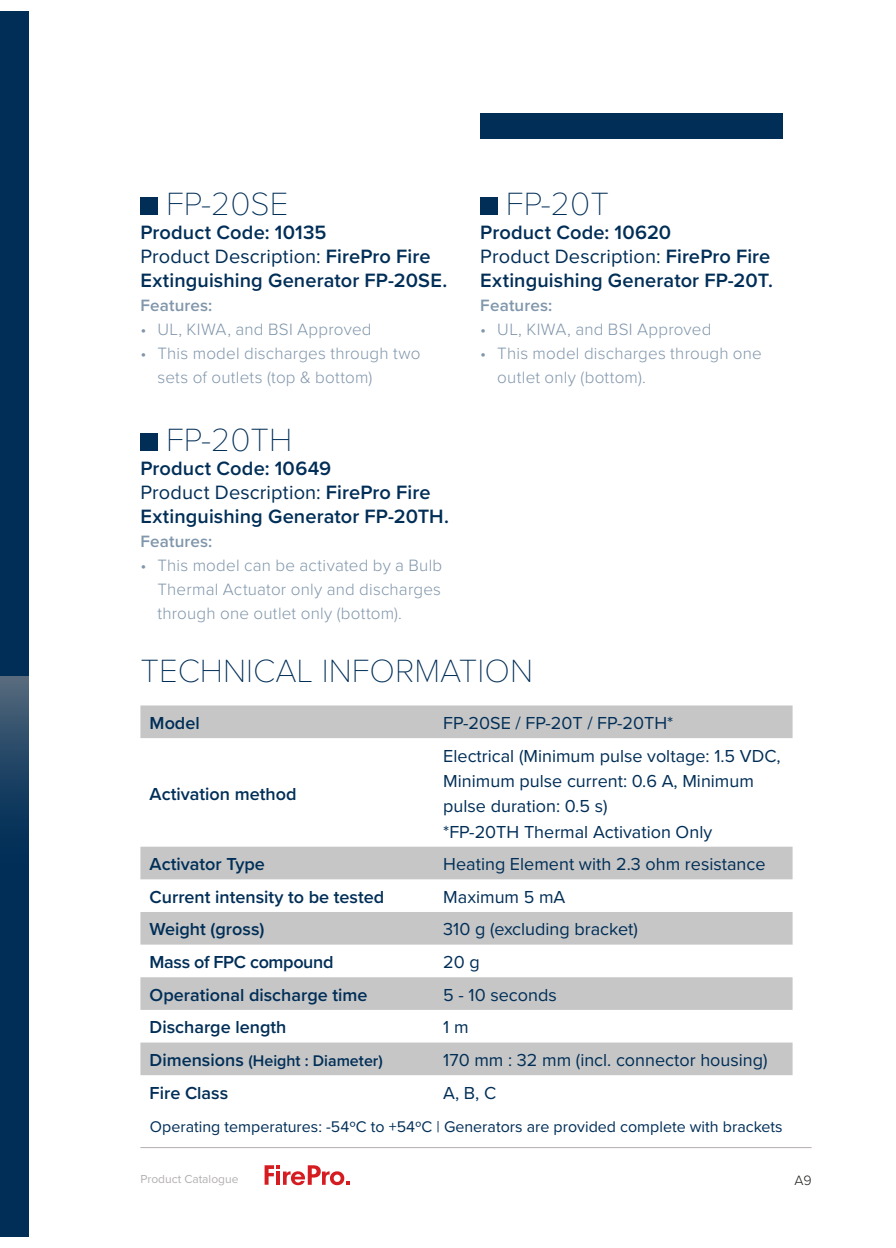
<style>
.page{position:relative;width:896px;height:1248px;background:#fff}
.page>*{position:absolute;margin:0;border:0;box-sizing:border-box;transform-origin:0 0}
.t1{font:100 33.4px "Proxima Nova T";color:#002e57}
.t2{font:600 20px/24px "Proxima Nova";letter-spacing:.005em;color:#002e57}
.t3{font:18px/25.4px "Proxima Nova";color:#002e57}
.t4{font:600 18px "Proxima Nova";color:#002e57}
.t5{font:600 18px "Proxima Nova";letter-spacing:-.02em;color:#002e57}
.t6{font:300 17px/24px "Proxima Nova";letter-spacing:.015em;color:#8096ab}
.t7{font:600 17px "Proxima Nova";letter-spacing:.01em;color:#8096ab}
.t8{font:16px "Proxima Nova";color:#002e57}
.t9{font:600 16px "Proxima Nova";color:#002e57}
.t10{font:300 14px "Proxima Nova";color:#1d1d1b}
.t11{font:12px "Proxima Nova";color:#b4afb0}
.s1{font-weight:400}
.s2{font-size:18px}
</style>
<div class="page">
<div style="left:0;top:11px;width:28px;height:1225px;background:#002e57"></div>
<div style="left:0;top:676px;width:28px;height:230px;background:linear-gradient(to bottom,#4b6278,#002250)"></div>
<svg style="left:140px;top:705px;width:652px;height:370px"></svg>
<div style="left:480px;top:113px;width:302px;height:26px;background:#002e57"></div>
<div style="left:140px;top:198px;width:17px;height:17px;background:#002e57"></div>
<div style="left:140px;top:434px;width:17px;height:17px;background:#002e57"></div>
<div style="left:480px;top:198px;width:17px;height:17px;background:#002e57"></div>
<svg style="left:265px;top:1165px;width:85px;height:20px"></svg>
<hr style="left:140px;top:1147px;width:671px;height:1px;background:#b4afb0">
<h1 class="t1" style="left:166px;top:178px;width:124px">FP-20SE</h1>
<p class="t2" style="left:140px;top:219px;width:308px">Product Code: 10135<br><span class="s1">Product Description:</span> FirePro Fire<br>Extinguishing Generator FP-20SE.</p>
<p class="t7" style="left:140px;top:292px;width:74px">Features:</p>
<p class="t6" style="left:140px;top:316px;width:233px">• UL, KIWA, and BSI Approved</p>
<p class="t6" style="left:157px;top:340px;width:265px;text-indent:-17px">• This model discharges through two sets of outlets (top &amp; bottom)</p>
<h1 class="t1" style="left:506px;top:178px;width:105px">FP-20T</h1>
<p class="t2" style="left:480px;top:219px;width:294px">Product Code: 10620<br><span class="s1">Product Description:</span> FirePro Fire<br>Extinguishing Generator FP-20T.</p>
<p class="t7" style="left:480px;top:292px;width:74px">Features:</p>
<p class="t6" style="left:480px;top:316px;width:233px">• UL, KIWA, and BSI Approved</p>
<p class="t6" style="left:497px;top:340px;width:266px;text-indent:-17px">• This model discharges through one outlet only (bottom).</p>
<h1 class="t1" style="left:166px;top:414px;width:128px">FP-20TH</h1>
<p class="t2" style="left:140px;top:455px;width:310px">Product Code: 10649<br><span class="s1">Product Description:</span> FirePro Fire<br>Extinguishing Generator FP-20TH.</p>
<p class="t7" style="left:140px;top:528px;width:74px">Features:</p>
<p class="t6" style="left:157px;top:552px;width:286px;text-align:justify;text-indent:-17px">• This model can be activated by a Bulb Thermal Actuator only and discharges through one outlet only (bottom).</p>
<h1 class="t1" style="left:140px;top:645px;width:394px">TECHNICAL INFORMATION</h1>
<p class="t4" style="left:150px;top:709px;width:52px">Model</p>
<p class="t3" style="left:443px;top:709px;width:232px">FP-20SE / FP-20T / FP-20TH*</p>
<p class="t4" style="left:150px;top:780px;width:148px">Activation method</p>
<p class="t3" style="left:443px;top:742px;width:339px">Electrical (Minimum pulse voltage: 1.5 VDC, Minimum pulse current: 0.6 A, Minimum pulse duration: 0.5 s)<br>*FP-20TH Thermal Activation Only</p>
<p class="t4" style="left:150px;top:850px;width:117px">Activator Type</p>
<p class="t3" style="left:443px;top:850px;width:324px">Heating Element with 2.3 ohm resistance</p>
<p class="t4" style="left:150px;top:883px;width:236px">Current intensity to be tested</p>
<p class="t3" style="left:443px;top:883px;width:124px">Maximum 5 mA</p>
<p class="t4" style="left:150px;top:915px;width:116px">Weight (gross)</p>
<p class="t3" style="left:443px;top:915px;width:196px">310 g (excluding bracket)</p>
<p class="t5" style="left:150px;top:948px;width:185px">Mass of FPC compound</p>
<p class="t3" style="left:443px;top:948px;width:38px">20 g</p>
<p class="t4" style="left:150px;top:981px;width:219px">Operational discharge time</p>
<p class="t3" style="left:443px;top:981px;width:115px">5 - 10 seconds</p>
<p class="t4" style="left:150px;top:1013px;width:138px">Discharge length</p>
<p class="t3" style="left:443px;top:1013px;width:27px">1 m</p>
<p class="t9" style="left:150px;top:1048px;width:235px"><span class="s2">Dimensions</span> (Height : Diameter)</p>
<p class="t3" style="left:443px;top:1046px;width:326px">170 mm : 32 mm (incl. connector housing)</p>
<p class="t4" style="left:150px;top:1079px;width:80px">Fire Class</p>
<p class="t3" style="left:443px;top:1078px;width:54px">A, B, C</p>
<p class="t8" style="left:150px;top:1114px;width:634px">Operating temperatures: -54ºC to +54ºC | Generators are provided complete with brackets</p>
<p class="t11" style="left:140px;top:1170px;width:100px">Product Catalogue</p>
<p class="t10" style="left:794px;top:1169px;width:19px">A9</p>
</div>
